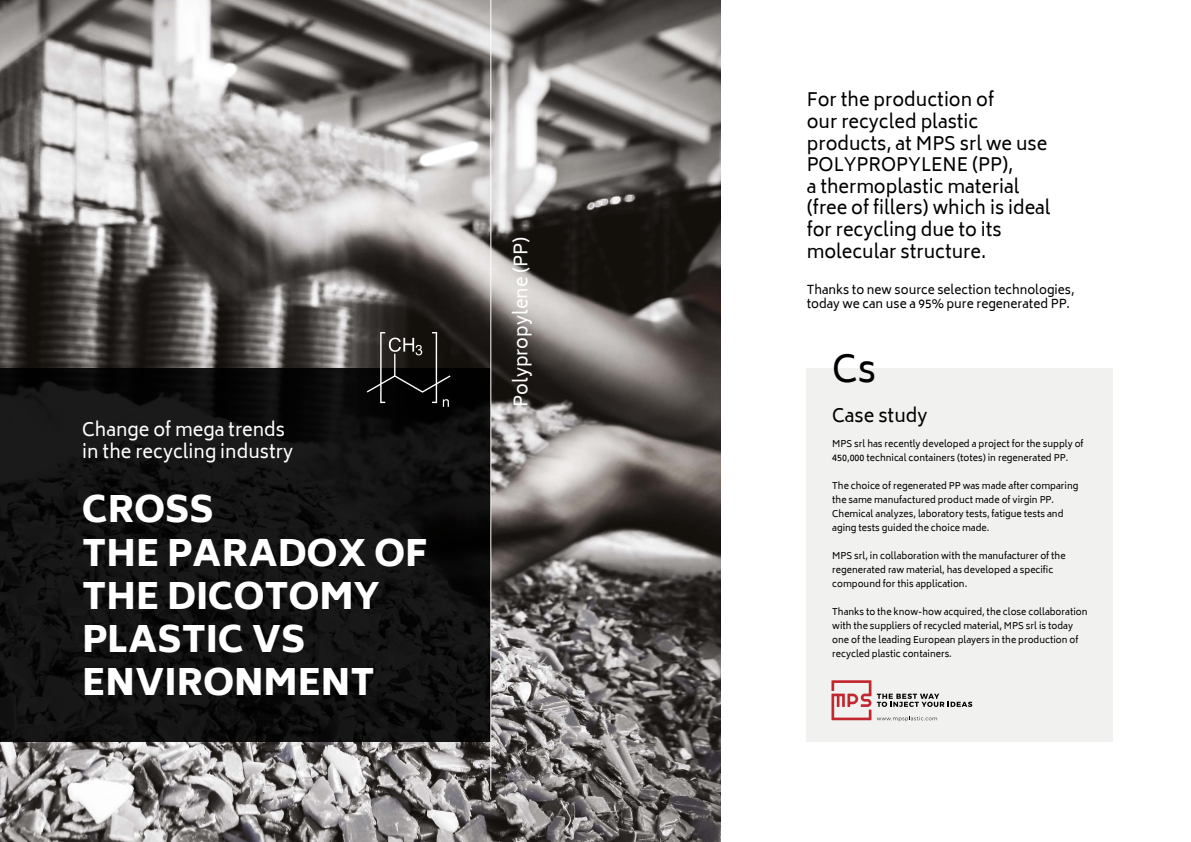
<style>
.page{position:relative;width:1191px;height:842px;background:#fff}
.page>*{position:absolute;margin:0;border:0;box-sizing:border-box;transform-origin:0 0}
.t1{font:900 36px/43.2px "Biryani";color:#fff}
.t2{font:36px "Biryani";color:#000}
.t3{font:18px/21.6px "Biryani";color:#000}
.t4{font:18px/21.6px "Biryani";color:#fff}
.t5{font:12px/14.4px "Biryani";color:#000}
.t6{font:9px/14px "Biryani";color:#000}
</style>
<div class="page">
<img style="left:0;top:0;width:720px;height:842px">
<svg style="left:0;top:368px;width:490px;height:373px;background:#111010"></svg>
<hr style="left:490px;top:0;width:1px;height:791px;background:#fff">
<div style="left:806px;top:368px;width:307px;height:374px;background:#f0f0ef"></div>
<svg style="left:831px;top:680px;width:141px;height:41px"></svg>
<svg style="left:367px;top:332px;width:83px;height:75px;background:#242321"></svg>
<h2 class="t4" style="left:82px;top:419px;width:212px">Change of mega trends in the recycling industry</h2>
<h1 class="t1" style="left:82px;top:488px;width:347px">CROSS<br>THE PARADOX OF<br>THE DICOTOMY<br>PLASTIC VS<br>ENVIRONMENT</h1>
<h2 class="t4" style="left:510px;top:407px;width:172px;rotate:-90deg">Polypropylene (PP)</h2>
<h2 class="t3" style="left:806px;top:89px;width:245px">For the production of<br>our recycled plastic products, at MPS srl we use<br>POLYPROPYLENE (PP),<br>a thermoplastic material (free of fillers) which is ideal for recycling due to its molecular structure.</h2>
<h3 class="t5" style="left:806px;top:282px;width:269px">Thanks to new source selection technologies, today we can use a 95% pure regenerated PP.</h3>
<h1 class="t2" style="left:832px;top:349px;width:45px">Cs</h1>
<h2 class="t3" style="left:832px;top:405px;width:97px">Case study</h2>
<p class="t6" style="left:832px;top:437px;width:253px">MPS srl has recently developed a project for the supply of<br>450,000 technical containers (totes) in regenerated PP.</p>
<p class="t6" style="left:832px;top:479px;width:248px">The choice of regenerated PP was made after comparing the same manufactured product made of virgin PP.<br>Chemical analyzes, laboratory tests, fatigue tests and aging tests guided the choice made.</p>
<p class="t6" style="left:832px;top:549px;width:235px">MPS srl, in collaboration with the manufacturer of the regenerated raw material, has developed a specific compound for this application.</p>
<p class="t6" style="left:832px;top:605px;width:257px">Thanks to the know-how acquired, the close collaboration with the suppliers of recycled material, MPS srl is today one of the leading European players in the production of recycled plastic containers.</p>
</div>
